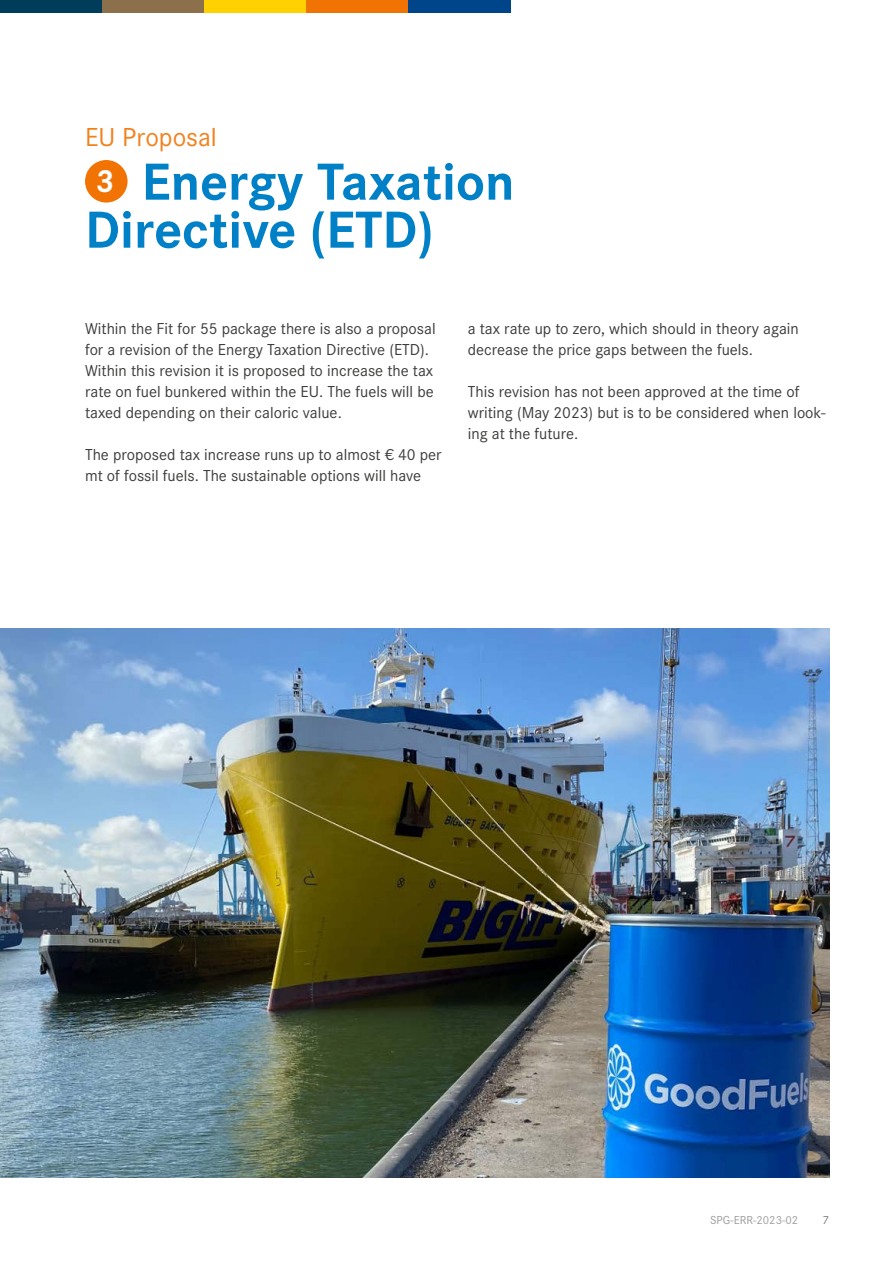
<style>
.page{position:relative;width:893px;height:1263px;background:#fff}
.page>*{position:absolute;margin:0;border:0;box-sizing:border-box;transform-origin:0 0}
.t1{font:700 54px/48px "Corporate S";color:#0080c6}
.t2{font:27px "Corporate S";color:#f1811c}
.t3{font:16.5px/21px "Corporate S";color:#3c3c3b}
.t4{font:12px "Corporate S";color:#9d9d9c}
.t5{font:12px "Corporate S";color:#7c7b7b}
.s1{font-size:33px;color:#fff}
</style>
<div class="page">
<img style="left:0;top:628px;width:829px;height:550px">
<div style="left:0;top:0;width:102px;height:12px;background:#003d5b"></div>
<div style="left:102px;top:0;width:102px;height:12px;background:#8c704b"></div>
<div style="left:204px;top:0;width:102px;height:12px;background:#ffd100"></div>
<div style="left:306px;top:0;width:102px;height:12px;background:#f07303"></div>
<div style="left:408px;top:0;width:102px;height:12px;background:#00458a"></div>
<div style="left:85px;top:160px;width:43px;height:43px;background:#f07303;border-radius:50%"></div>
<h2 class="t2" style="left:85px;top:119px;width:133px">EU Proposal</h2>
<h1 class="t1" style="left:85px;top:156px;width:431px"><span class="s1">3</span> Energy Taxation<br>Directive (ETD)</h1>
<p class="t3" style="left:85px;top:318px;width:352px">Within the Fit for 55 package there is also a proposal for a revision of the Energy Taxation Directive (ETD).<br>Within this revision it is proposed to increase the tax rate on fuel bunkered within the EU. The fuels will be taxed depending on their caloric value.</p>
<p class="t3" style="left:85px;top:444px;width:358px">The proposed tax increase runs up to almost € 40 per mt of fossil fuels. The sustainable options will have</p>
<p class="t3" style="left:468px;top:318px;width:333px">a tax rate up to zero, which should in theory again decrease the price gaps between the fuels.</p>
<p class="t3" style="left:468px;top:381px;width:359px">This revision has not been approved at the time of writing (May 2023) but is to be considered when look&shy;ing at the future.</p>
<p class="t4" style="left:710px;top:1212px;width:90px">SPG-ERR-2023-02</p>
<p class="t5" style="left:823px;top:1212px;width:8px">7</p>
</div>
